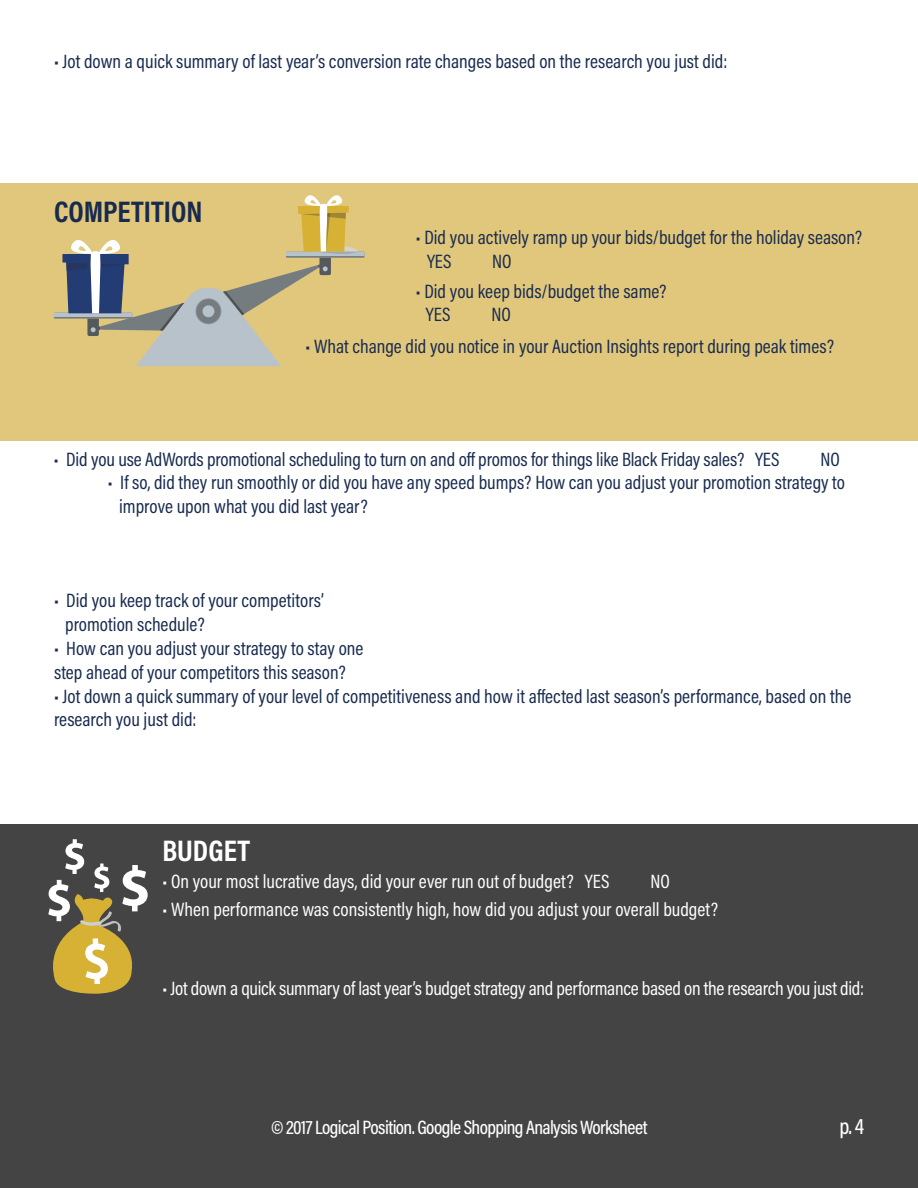
<style>
.page{position:relative;width:918px;height:1188px;background:#fff}
.page>*{position:absolute;margin:0;border:0;box-sizing:border-box;transform-origin:0 0}
.t1{font:700 30px "Acumin Pro Cond";color:#182b4f}
.t2{font:700 30px "Acumin Pro Cond";color:#fff}
.t3{font:500 22.5px "Acumin Pro Cond";color:#fff}
.t4{font:19.5px/23.4px "Acumin Pro Cond";color:#182b4f}
.t5{font:19.5px "Acumin Pro Cond";letter-spacing:-.005em;color:#fff}
.t6{font:500 19.5px "Acumin Pro Cond";letter-spacing:-.03em;color:#fff}
</style>
<div class="page">
<div style="left:0;top:184px;width:918px;height:257px;background:#e1c77c"></div>
<svg style="left:54px;top:195px;width:310px;height:171px"></svg>
<div style="left:0;top:824px;width:918px;height:364px;background:#444"></div>
<svg style="left:48px;top:839px;width:100px;height:155px"></svg>
<p class="t4" style="left:54px;top:50px;width:675px">• Jot down a quick summary of last year’s conversion rate changes based on the research you just did:</p>
<h1 class="t1" style="left:54px;top:192px;width:150px">COMPETITION</h1>
<p class="t4" style="left:427px;top:226px;width:437px;text-indent:-11px">• Did you actively ramp up your bids/budget for the holiday season?<br>YES</p>
<p class="t4" style="left:492px;top:249px;width:21px">NO</p>
<p class="t4" style="left:426px;top:279px;width:242px;text-indent:-10px">• Did you keep bids/budget the same?<br>YES</p>
<p class="t4" style="left:491px;top:303px;width:21px">NO</p>
<p class="t4" style="left:306px;top:334px;width:530px">• What change did you notice in your Auction Insights report during peak times?</p>
<p class="t4" style="left:54px;top:447px;width:727px">• Did you use AdWords promotional scheduling to turn on and off promos for things like Black Friday sales? YES</p>
<p class="t4" style="left:821px;top:447px;width:21px">NO</p>
<p class="t4" style="left:119px;top:471px;width:727px;text-indent:-11px">• If so, did they run smoothly or did you have any speed bumps? How can you adjust your promotion strategy to improve upon what you did last year?</p>
<p class="t4" style="left:65px;top:588px;width:260px;line-height:24px;text-indent:-11px">• Did you keep track of your competitors’ promotion schedule?</p>
<p class="t4" style="left:54px;top:636px;width:311px;line-height:24px">• How can you adjust your strategy to stay one step ahead of your competitors this season?</p>
<p class="t4" style="left:54px;top:684px;width:799px">• Jot down a quick summary of your level of competitiveness and how it affected last season’s performance, based on the research you just did:</p>
<h1 class="t2" style="left:163px;top:831px;width:89px">BUDGET</h1>
<p class="t5" style="left:163px;top:868px;width:448px">• On your most lucrative days, did your ever run out of budget? YES</p>
<p class="t5" style="left:650px;top:868px;width:21px">NO</p>
<p class="t5" style="left:163px;top:896px;width:557px">• When performance was consistently high, how did you adjust your overall budget?</p>
<p class="t5" style="left:163px;top:975px;width:703px">• Jot down a quick summary of last year’s budget strategy and performance based on the research you just did:</p>
<p class="t6" style="left:271px;top:1115px;width:378px">© 2017 Logical Position. Google Shopping Analysis Worksheet</p>
<p class="t3" style="left:839px;top:1112px;width:26px">p. 4</p>
</div>
